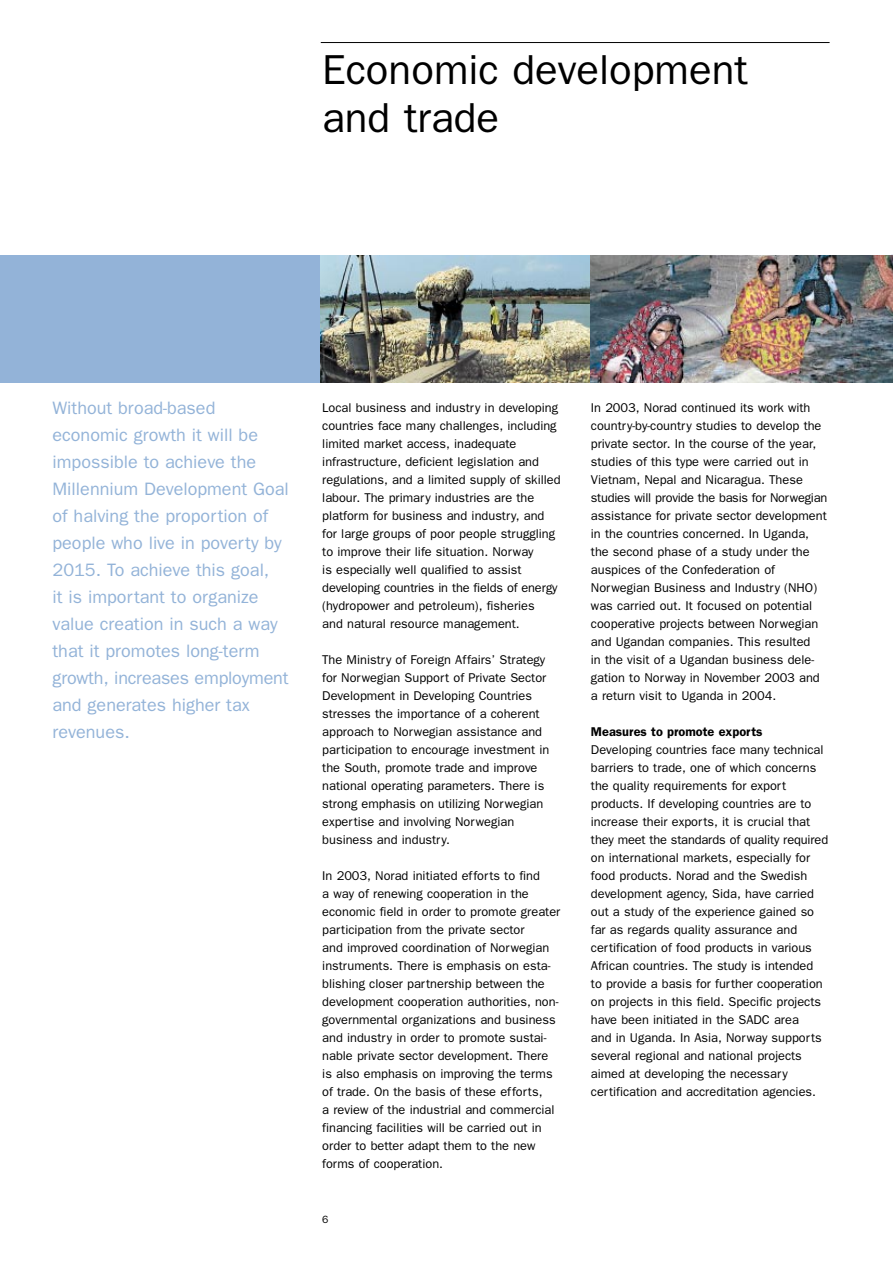
<style>
.page{position:relative;width:893px;height:1262px;background:#fff}
.page>*{position:absolute;margin:0;border:0;box-sizing:border-box;transform-origin:0 0}
.t1{font:42px/48px "Franklin Gothic";color:#000}
.t2{font:18px/27px "Franklin Gothic";color:#93b3d8}
.t3{font:12.75px/18px "Franklin Gothic";color:#000}
.t4{font:10.5px "Franklin Gothic";color:#000}
.s1{font-weight:600}
</style>
<div class="page">
<hr style="left:321px;top:42px;width:508px;height:1px;background:#000">
<div style="left:0;top:255px;width:331px;height:128px;background:#93b3d8"></div>
<img style="left:321px;top:255px;width:269px;height:128px">
<img style="left:590px;top:255px;width:302px;height:128px">
<p class="t1" style="left:322px;top:50px;width:427px">Economic development and trade</p>
<p class="t2" style="left:53px;top:396px;width:238px">Without broad-based economic growth it will be impossible to achieve the<br>Millennium Development Goal of halving the proportion of people who live in poverty by<br>2015. To achieve this goal,<br>it is important to organize value creation in such a way that it promotes long-term growth, increases employment and generates higher tax revenues.</p>
<p class="t3" style="left:322px;top:400px;width:240px">Local business and industry in developing countries face many challenges, including limited market access, inadequate infrastructure, deficient legislation and regulations, and a limited supply of skilled labour. The primary industries are the platform for business and industry, and for large groups of poor people struggling to improve their life situation. Norway<br>is especially well qualified to assist developing countries in the fields of energy (hydropower and petroleum), fisheries<br>and natural resource management.</p>
<p class="t3" style="left:322px;top:652px;width:228px">The Ministry of Foreign Affairs’ Strategy for Norwegian Support of Private Sector Development in Developing Countries stresses the importance of a coherent approach to Norwegian assistance and participation to encourage investment in the South, promote trade and improve national operating parameters. There is strong emphasis on utilizing Norwegian expertise and involving Norwegian business and industry.</p>
<p class="t3" style="left:322px;top:868px;width:239px">In 2003, Norad initiated efforts to find<br>a way of renewing cooperation in the economic field in order to promote greater participation from the private sector<br>and improved coordination of Norwegian instruments. There is emphasis on esta&shy;blishing closer partnership between the development cooperation authorities, non&shy;governmental organizations and business and industry in order to promote sustai&shy;nable private sector development. There is also emphasis on improving the terms of trade. On the basis of these efforts,<br>a review of the industrial and commercial financing facilities will be carried out in order to better adapt them to the new forms of cooperation.</p>
<p class="t4" style="left:322px;top:1215px;width:8px">6</p>
<p class="t3" style="left:591px;top:400px;width:238px">In 2003, Norad continued its work with country-by-country studies to develop the private sector. In the course of the year, studies of this type were carried out in Vietnam, Nepal and Nicaragua. These studies will provide the basis for Norwegian assistance for private sector development in the countries concerned. In Uganda, the second phase of a study under the auspices of the Confederation of Norwegian Business and Industry (NHO) was carried out. It focused on potential cooperative projects between Norwegian and Ugandan companies. This resulted<br>in the visit of a Ugandan business dele&shy;gation to Norway in November 2003 and a return visit to Uganda in 2004.</p>
<p class="t3" style="left:591px;top:724px;width:239px"><span class="s1">Measures to promote exports<br></span>Developing countries face many technical barriers to trade, one of which concerns the quality requirements for export products. If developing countries are to increase their exports, it is crucial that they meet the standards of quality required on international markets, especially for food products. Norad and the Swedish development agency, Sida, have carried out a study of the experience gained so far as regards quality assurance and certification of food products in various African countries. The study is intended<br>to provide a basis for further cooperation on projects in this field. Specific projects have been initiated in the SADC area<br>and in Uganda. In Asia, Norway supports several regional and national projects aimed at developing the necessary certification and accreditation agencies.</p>
</div>
